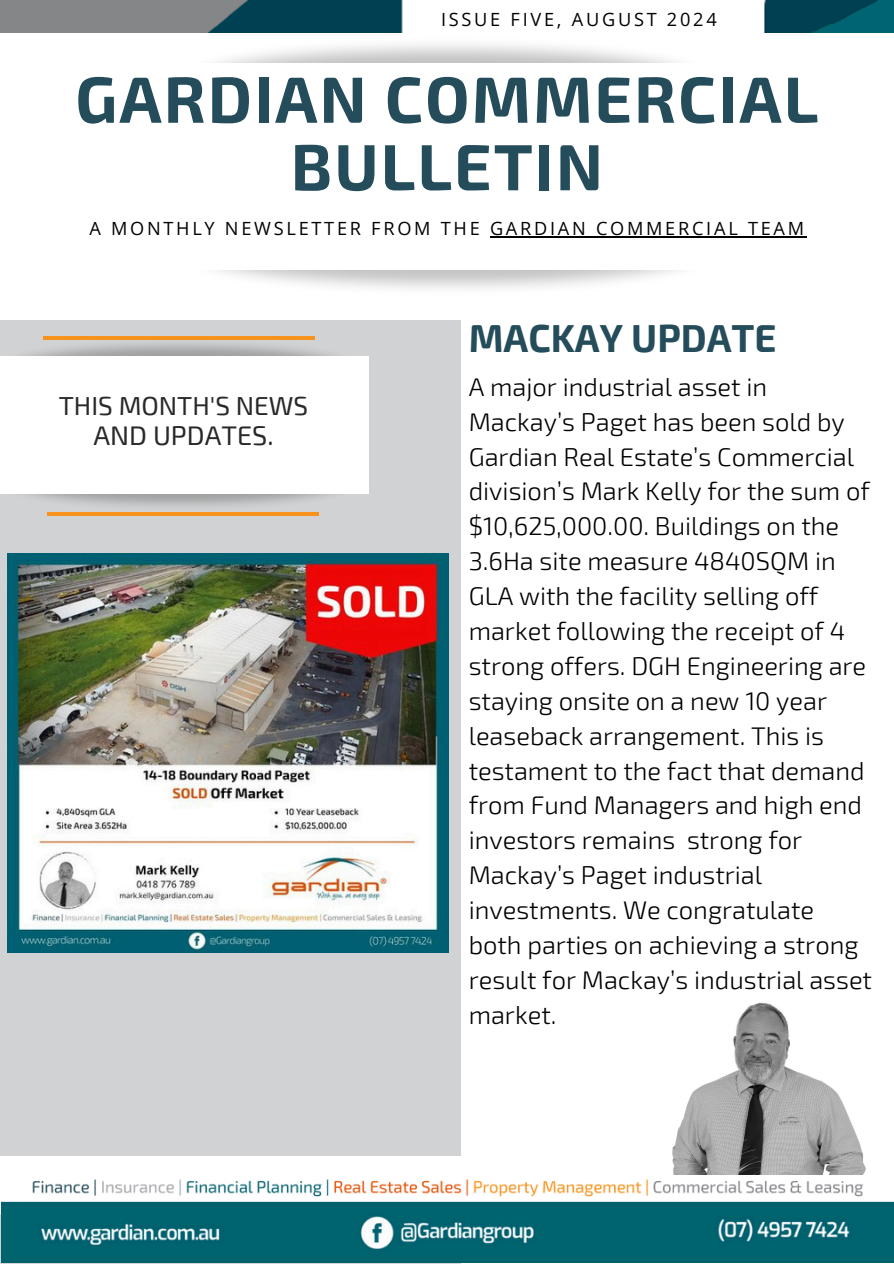
<style>
.page{position:relative;width:894px;height:1264px;background:#fff}
.page>*{position:absolute;margin:0;border:0;box-sizing:border-box;transform-origin:0 0}
.t1{font:700 65.25px/67.5px "Exo 2";letter-spacing:.03em;color:#244c5a;text-align:center}
.t2{font:700 38.25px "Exo 2";color:#244c5a}
.t3{font:26.85px "Exo 2";color:#292929}
.t4{font:26.1px "Exo 2";color:#292929}
.t5{font:300 25.5px/34.8px "Exo 2";color:#000}
.t6{font:18.15px "Open Sans";letter-spacing:.15em;color:#000}
</style>
<div class="page">
<div style="left:0;top:314px;width:460px;height:949px;background:#d1d2d3"></div>
<img style="left:0;top:457px;width:369px;height:59px">
<img style="left:27px;top:336px;width:342px;height:55px">
<div style="left:0;top:356px;width:368px;height:137px;background:#fff"></div>
<hr style="left:43px;top:336px;width:271px;height:4px;background:#f7931d">
<hr style="left:48px;top:512px;width:271px;height:3px;background:#f7931d">
<div style="left:0;top:263px;width:893px;height:57px;background:#fff"></div>
<div style="left:0;top:1156px;width:893px;height:57px;background:#fff"></div>
<img style="left:2px;top:1174px;width:891px;height:88px">
<img style="left:0;top:1px;width:893px;height:31px">
<img style="left:217px;top:237px;width:525px;height:86px">
<img style="left:151px;top:10px;width:591px;height:53px">
<div style="left:163px;top:63px;width:567px;height:206px;background:#fff"></div>
<img style="left:8px;top:553px;width:440px;height:399px">
<img style="left:672px;top:1002px;width:194px;height:172px">
<hr style="left:490px;top:236px;width:316px;height:1px;background:#000">
<p class="t6" style="left:441px;top:7px;width:277px">ISSUE FIVE, AUGUST 2024</p>
<p class="t1" style="left:75px;top:62px;width:744px">GARDIAN COMMERCIAL<br>BULLETIN</p>
<p class="t6" style="left:89px;top:215px;width:716px">A MONTHLY NEWSLETTER FROM THE GARDIAN COMMERCIAL TEAM</p>
<p class="t4" style="left:59px;top:389px;width:251px">THIS MONTH'S NEWS</p>
<p class="t3" style="left:93px;top:418px;width:181px">AND UPDATES.</p>
<h3 class="t2" style="left:468px;top:313px;width:309px">MACKAY UPDATE</h3>
<p class="t5" style="left:468px;top:368px;width:404px">A major industrial asset in<br>Mackay’s Paget has been sold by<br>Gardian Real Estate’s Commercial division’s Mark Kelly for the sum of $10,625,000.00. Buildings on the<br>3.6Ha site measure 4840SQM in<br>GLA with the facility selling off market following the receipt of 4 strong offers. DGH Engineering are staying onsite on a new 10 year leaseback arrangement. This is testament to the fact that demand from Fund Managers and high end investors remains strong for<br>Mackay’s Paget industrial investments. We congratulate both parties on achieving a strong result for Mackay’s industrial asset market.</p>
</div>
